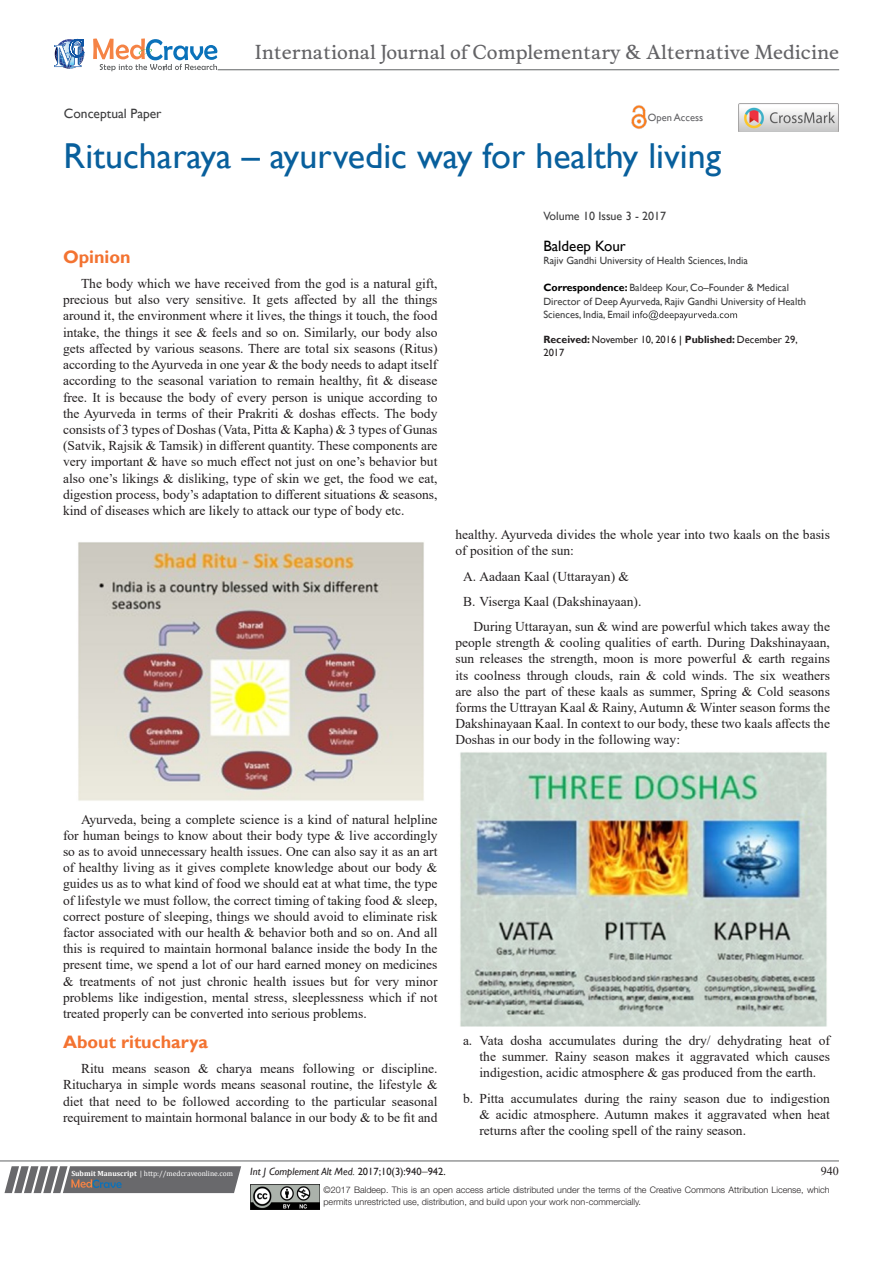
<style>
.page{position:relative;width:893px;height:1263px;background:#fff}
.page>*{position:absolute;margin:0;border:0;box-sizing:border-box;transform-origin:0 0}
.t1{font:36px "Gill Sans";color:#085f9c}
.t2{font:18.6px "Musee";color:#636366}
.t3{font:700 18px "Gill Sans";color:#f37331}
.t4{font:15px "Gill Sans";color:#000}
.t5{font:13.5px/16.2px "Times New Roman";color:#231f20;text-align:justify}
.t6{font:13.5px "Gill Sans";color:#3e3e3f}
.t7{font:12px "Gill Sans";color:#3e3e3f}
.t8{font:12px "Times New Roman";color:#231f20}
.t9{font:10.5px/13.5px "Gill Sans";color:#3e3e3f}
.t10{font:10.5px/12.6px "Gill Sans";color:#231f20}
.t11{font:italic 10.5px "Gill Sans";color:#231f20}
.t12{font:10.5px "Gill Sans";color:#636366}
.t13{font:300 9px/12px "Helvetica Neue LT Std";color:#231f20}
.t14{font:7.5px "Cambria";color:#fff}
.s1{font-weight:700;color:#000}
.s2{font-weight:700}
.s3{color:#000}
.s4{font-style:normal}
.s5{font-family:"Times New Roman";font-style:normal;font-size:12px}
</style>
<div class="page">
<svg style="left:4px;top:1166px;width:237px;height:27px;background:#78787a"></svg>
<hr style="left:0;top:1161px;width:839px;height:1px;background:#626465">
<img style="left:250px;top:1185px;width:69px;height:24px">
<svg style="left:633px;top:310px;width:104px;height:10px"></svg>
<svg style="left:54px;top:39px;width:30px;height:30px"></svg>
<svg style="left:93px;top:38px;width:124px;height:33px"></svg>
<hr style="left:218px;top:70px;width:621px;height:1px;background:#626465">
<img style="left:631px;top:105px;width:16px;height:24px">
<img style="left:739px;top:104px;width:99px;height:28px">
<img style="left:78px;top:542px;width:346px;height:259px">
<img style="left:460px;top:752px;width:367px;height:275px">
<p class="t2" style="left:255px;top:41px;width:586px">International Journal of Complementary &amp; Alternative Medicine</p>
<p class="t6" style="left:64px;top:105px;width:99px">Conceptual Paper</p>
<p class="t12" style="left:648px;top:112px;width:57px">Open Access</p>
<p class="t1" style="left:64px;top:135px;width:659px">Ritucharaya – ayurvedic way for healthy living</p>
<p class="t7" style="left:543px;top:209px;width:124px">Volume 10 Issue 3 - 2017</p>
<p class="t4" style="left:543px;top:237px;width:84px">Baldeep Kour</p>
<p class="t9" style="left:543px;top:254px;width:206px">Rajiv Gandhi University of Health Sciences, India</p>
<p class="t9" style="left:543px;top:281px;width:264px"><span class="s1">Correspondence:</span> Baldeep Kour, Co–Founder &amp; Medical<br>Director of Deep Ayurveda, Rajiv Gandhi University of Health<br>Sciences, India, Email</p>
<p class="t10" style="left:543px;top:334px;width:256px"><span class="s2">Received:</span> November 10, 2016 <span class="s3">|</span> <span class="s2">Published:</span> December 29,<br>2017</p>
<p class="t3" style="left:63px;top:246px;width:69px">Opinion</p>
<p class="t5" style="left:63px;top:275px;width:376px;text-indent:18px">The body which we have received from the god is a natural gift, precious but also very sensitive. It gets affected by all the things around it, the environment where it lives, the things it touch, the food intake, the things it see &amp; feels and so on. Similarly, our body also gets affected by various seasons. There are total six seasons (Ritus) according to the Ayurveda in one year &amp; the body needs to adapt itself according to the seasonal variation to remain healthy, fit &amp; disease free. It is because the body of every person is unique according to the Ayurveda in terms of their Prakriti &amp; doshas effects. The body consists of 3 types of Doshas (Vata, Pitta &amp; Kapha) &amp; 3 types of Gunas (Satvik, Rajsik &amp; Tamsik) in different quantity. These components are very important &amp; have so much effect not just on one’s behavior but also one’s likings &amp; disliking, type of skin we get, the food we eat, digestion process, body’s adaptation to different situations &amp; seasons, kind of diseases which are likely to attack our type of body etc.</p>
<p class="t5" style="left:455px;top:526px;width:376px">healthy. Ayurveda divides the whole year into two kaals on the basis of position of the sun:</p>
<p class="t5" style="left:463px;top:567px;width:168px">A. Aadaan Kaal (Uttarayan) &amp;</p>
<p class="t5" style="left:463px;top:593px;width:180px">B. Viserga Kaal (Dakshinayaan).</p>
<p class="t5" style="left:455px;top:618px;width:376px;text-indent:18px">During Uttarayan, sun &amp; wind are powerful which takes away the people strength &amp; cooling qualities of earth. During Dakshinayaan, sun releases the strength, moon is more powerful &amp; earth regains its coolness through clouds, rain &amp; cold winds. The six weathers are also the part of these kaals as summer, Spring &amp; Cold seasons forms the Uttrayan Kaal &amp; Rainy, Autumn &amp; Winter season forms the Dakshinayaan Kaal. In context to our body, these two kaals affects the Doshas in our body in the following way:</p>
<p class="t5" style="left:63px;top:810px;width:376px;text-indent:18px">Ayurveda, being a complete science is a kind of natural helpline for human beings to know about their body type &amp; live accordingly so as to avoid unnecessary health issues. One can also say it as an art of healthy living as it gives complete knowledge about our body &amp; guides us as to what kind of food we should eat at what time, the type of lifestyle we must follow, the correct timing of taking food &amp; sleep, correct posture of sleeping, things we should avoid to eliminate risk factor associated with our health &amp; behavior both and so on. And all this is required to maintain hormonal balance inside the body In the present time, we spend a lot of our hard earned money on medicines &amp; treatments of not just chronic health issues but for very minor problems like indigestion, mental stress, sleeplessness which if not treated properly can be converted into serious problems.</p>
<p class="t3" style="left:63px;top:1031px;width:146px">About ritucharya</p>
<p class="t5" style="left:63px;top:1060px;width:376px;text-indent:18px">Ritu means season &amp; charya means following or discipline.<br>Ritucharya in simple words means seasonal routine, the lifestyle &amp; diet that need to be followed according to the particular seasonal requirement to maintain hormonal balance in our body &amp; to be fit and</p>
<p class="t5" style="left:479px;top:1032px;width:352px;text-indent:-16px">a. Vata dosha accumulates during the dry/ dehydrating heat of the summer. Rainy season makes it aggravated which causes indigestion, acidic atmosphere &amp; gas produced from the earth.</p>
<p class="t5" style="left:479px;top:1089px;width:352px;text-indent:-16px">b. Pitta accumulates during the rainy season due to indigestion &amp; acidic atmosphere. Autumn makes it aggravated when heat returns after the cooling spell of the rainy season.</p>
<p class="t14" style="left:71px;top:1169px;width:163px"><span class="s2">Submit Manuscript</span> | http://medcraveonline.com</p>
<p class="t11" style="left:250px;top:1165px;width:197px">Int J Complement Alt Med. <span class="s4">2017;10(3):940</span><span class="s5">‒</span><span class="s4">942.</span></p>
<p class="t8" style="left:821px;top:1162px;width:19px">940</p>
<p class="t13" style="left:323px;top:1183px;width:508px">©2017 Baldeep. This is an open access article distributed under the terms of the Creative Commons Attribution License, which permits unrestricted use, distribution, and build upon your work non-commercially.</p>
</div>
